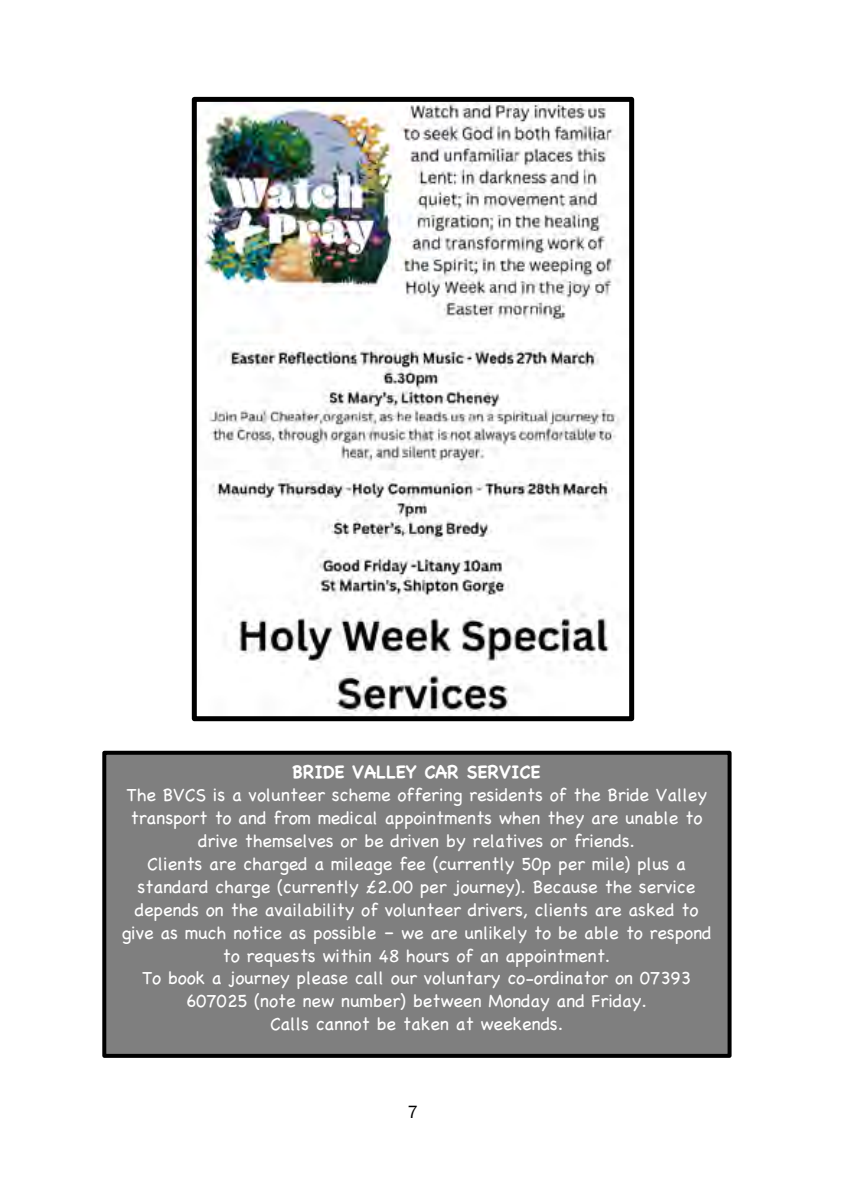
<style>
.page{position:relative;width:842px;height:1191px;background:#fff}
.page>*{position:absolute;margin:0;border:0;box-sizing:border-box;transform-origin:0 0}
.t1{font:18.2px/23px "Chalkboard";letter-spacing:-.005em;color:#fff;text-align:center}
.t2{font:700 18.2px "Chalkboard";letter-spacing:-.01em;color:#fff}
.t3{font:18.2px "Franklin Gothic";color:#000}
</style>
<div class="page">
<div style="left:104px;top:752px;width:625px;height:303px;background:#7f7f7f"></div>
<div style="left:102px;top:750px;width:629px;height:307px;border:4px solid #000"></div>
<img style="left:198px;top:103px;width:422px;height:612px">
<div style="left:192px;top:97px;width:442px;height:624px;border:5px solid #000"></div>
<p class="t2" style="left:292px;top:761px;width:250px">BRIDE VALLEY CAR SERVICE</p>
<p class="t1" style="left:122px;top:783px;width:591px">The BVCS is a volunteer scheme offering residents of the Bride Valley transport to and from medical appointments when they are unable to drive themselves or be driven by relatives or friends.<br>Clients are charged a mileage fee (currently 50p per mile) plus a standard charge (currently £2.00 per journey). Because the service depends on the availability of volunteer drivers, clients are asked to give as much notice as possible – we are unlikely to be able to respond to requests within 48 hours of an appointment.<br>To book a journey please call our voluntary co-ordinator on 07393<br>607025 (note new number) between Monday and Friday.<br>Calls cannot be taken at weekends.</p>
<p class="t3" style="left:407px;top:1100px;width:12px">7</p>
</div>
